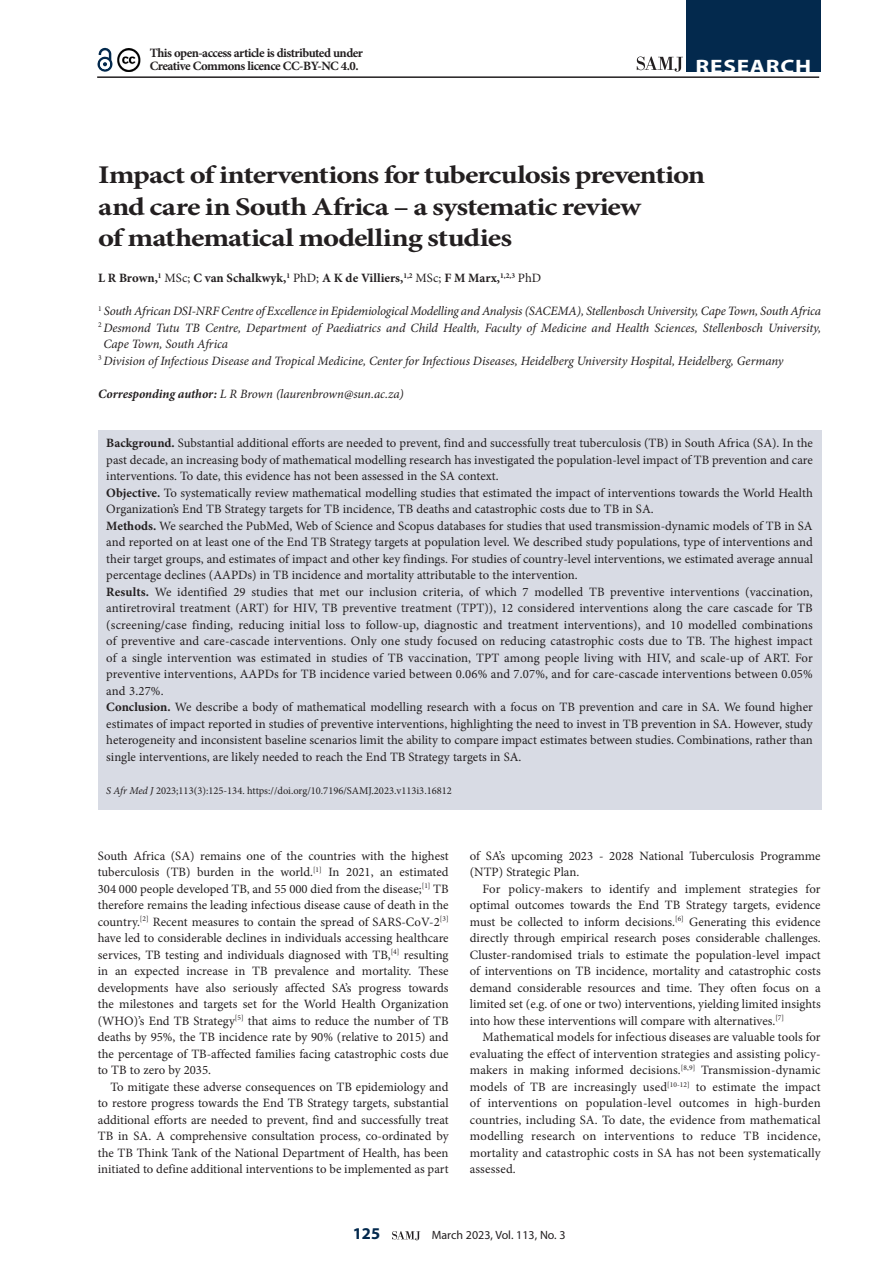
<style>
.page{position:relative;width:893px;height:1263px;background:#fff}
.page>*{position:absolute;margin:0;border:0;box-sizing:border-box;transform-origin:0 0}
.A_HEAD{font:700 25.5px/31.5px "Minion Pro";letter-spacing:-.03em;color:#231f20;scale:1.2 1}
.t1{font:700 19.5px "Myriad Pro";letter-spacing:.03em;color:#fff;scale:1.2 1}
.t2{font:700 16.5px "Myriad Pro";color:#03294d}
.BODY_TEXT_1ST_PARAGR{font:12.75px/16.5px "Minion Pro";color:#231f20;text-align:justify}
.BODY_TEXT_INDENT{font:12.75px/16.5px "Minion Pro";color:#231f20;text-align:justify}
.AUTHORS_DETAILS{font:italic 12.75px/16.5px "Minion Pro";letter-spacing:-.01em;color:#231f20}
.BODY_TEXT_1ST_PARAGR-2{font:700 12.75px/13.5px "Minion Pro";letter-spacing:-.04em;color:#231f20}
.AUTHORS_NAME{font:700 12.75px "Minion Pro";color:#231f20}
.CORRESPONDING_AUTHOR{font:italic 12.75px "Minion Pro";letter-spacing:-.015em;color:#231f20}
.t3{font:12px "Myriad Pro";color:#231f20}
.CITELINE{font:10.5px "Minion Pro";color:#231f20}
.s1{font-weight:400}
.s2{font-weight:700}
.s3{font-style:italic}
</style>
<div class="page">
<svg style="left:392px;top:1231px;width:28px;height:9px"></svg>
<hr style="left:97px;top:76px;width:722px;height:2px;background:#231f20">
<div style="left:686px;top:0;width:135px;height:72px;background:#03294d"></div>
<svg style="left:637px;top:57px;width:46px;height:15px"></svg>
<svg style="left:97px;top:47px;width:16px;height:25px"></svg>
<img style="left:117px;top:48px;width:24px;height:23px">
<div style="left:98px;top:431px;width:723px;height:379px;background:#d8dbe4"></div>
<p class="BODY_TEXT_1ST_PARAGR-2" style="left:150px;top:46px;width:215px">This open-access article is distributed under<br>Creative Commons licence CC-BY-NC 4.0.</p>
<h2 class="t1" style="left:696px;top:54px;width:98px">RESEARCH</h2>
<h1 class="A_HEAD" style="left:98px;top:159px;width:507px">Impact of interventions for tuberculosis prevention and care in South Africa – a systematic review<br>of mathematical modelling studies</h1>
<p class="AUTHORS_NAME" style="left:98px;top:269px;width:445px">L R Brown,<sup>1</sup> <span class="s1">MSc;</span> C van Schalkwyk,<sup>1</sup> <span class="s1">PhD;</span> A K de Villiers,<sup>1,2</sup> <span class="s1">MSc;</span> F M Marx,<sup>1,2,3</sup> <span class="s1">PhD</span></p>
<p class="AUTHORS_DETAILS" style="left:98px;top:303px;width:724px"><sup>1</sup> South African DSI-NRF Centre of Excellence in Epidemiological Modelling and Analysis (SACEMA), Stellenbosch University, Cape Town, South Africa</p>
<p class="AUTHORS_DETAILS" style="left:103px;top:319px;width:719px;text-indent:-5px"><sup>2</sup> Desmond Tutu TB Centre, Department of Paediatrics and Child Health, Faculty of Medicine and Health Sciences, Stellenbosch University,<br>Cape Town, South Africa</p>
<p class="AUTHORS_DETAILS" style="left:98px;top:352px;width:687px"><sup>3</sup> Division of Infectious Disease and Tropical Medicine, Center for Infectious Diseases, Heidelberg University Hospital, Heidelberg, Germany</p>
<p class="CORRESPONDING_AUTHOR" style="left:98px;top:385px;width:307px"><span class="s2">Corresponding author:</span> L R Brown (laurenbrown@sun.ac.za)</p>
<p class="BODY_TEXT_1ST_PARAGR" style="left:106px;top:435px;width:708px"><span class="s2">Background.</span> Substantial additional efforts are needed to prevent, find and successfully treat tuberculosis (TB) in South Africa (SA). In the past decade, an increasing body of mathematical modelling research has investigated the population-level impact of TB prevention and care interventions. To date, this evidence has not been assessed in the SA context.</p>
<p class="BODY_TEXT_1ST_PARAGR" style="left:106px;top:484px;width:708px"><span class="s2">Objective.</span> To systematically review mathematical modelling studies that estimated the impact of interventions towards the World Health<br>Organization’s End TB Strategy targets for TB incidence, TB deaths and catastrophic costs due to TB in SA.</p>
<p class="BODY_TEXT_1ST_PARAGR" style="left:106px;top:517px;width:708px"><span class="s2">Methods.</span> We searched the PubMed, Web of Science and Scopus databases for studies that used transmission-dynamic models of TB in SA and reported on at least one of the End TB Strategy targets at population level. We described study populations, type of interventions and their target groups, and estimates of impact and other key findings. For studies of country-level interventions, we estimated average annual percentage declines (AAPDs) in TB incidence and mortality attributable to the intervention.</p>
<p class="BODY_TEXT_1ST_PARAGR" style="left:106px;top:583px;width:708px"><span class="s2">Results.</span> We identified 29 studies that met our inclusion criteria, of which 7 modelled TB preventive interventions (vaccination, antiretroviral treatment (ART) for HIV, TB preventive treatment (TPT)), 12 considered interventions along the care cascade for TB (screening/case finding, reducing initial loss to follow-up, diagnostic and treatment interventions), and 10 modelled combinations of preventive and care-cascade interventions. Only one study focused on reducing catastrophic costs due to TB. The highest impact of a single intervention was estimated in studies of TB vaccination, TPT among people living with HIV, and scale-up of ART. For preventive interventions, AAPDs for TB incidence varied between 0.06% and 7.07%, and for care-cascade interventions between 0.05% and 3.27%.</p>
<p class="BODY_TEXT_1ST_PARAGR" style="left:106px;top:699px;width:708px"><span class="s2">Conclusion.</span> We describe a body of mathematical modelling research with a focus on TB prevention and care in SA. We found higher estimates of impact reported in studies of preventive interventions, highlighting the need to invest in TB prevention in SA. However, study heterogeneity and inconsistent baseline scenarios limit the ability to compare impact estimates between studies. Combinations, rather than single interventions, are likely needed to reach the End TB Strategy targets in SA.</p>
<p class="CITELINE" style="left:106px;top:783px;width:347px"><span class="s3">S Afr Med J</span> 2023;113(3):125-134. https://doi.org/10.7196/SAMJ.2023.v113i3.16812</p>
<p class="BODY_TEXT_1ST_PARAGR" style="left:98px;top:847px;width:352px">South Africa (SA) remains one of the countries with the highest tuberculosis (TB) burden in the world.<sup>[1]</sup> In 2021, an estimated 304 000 people developed TB, and 55 000 died from the disease;<sup>[1]</sup> TB therefore remains the leading infectious disease cause of death in the country.<sup>[2]</sup> Recent measures to contain the spread of SARS-CoV-2<sup>[3] </sup>have led to considerable declines in individuals accessing healthcare services, TB testing and individuals diagnosed with TB,<sup>[4]</sup> resulting in an expected increase in TB prevalence and mortality. These developments have also seriously affected SA’s progress towards the milestones and targets set for the World Health Organization (WHO)’s End TB Strategy<sup>[5]</sup> that aims to reduce the number of TB deaths by 95%, the TB incidence rate by 90% (relative to 2015) and the percentage of TB-affected families facing catastrophic costs due to TB to zero by 2035.</p>
<p class="BODY_TEXT_INDENT" style="left:98px;top:1078px;width:352px;text-indent:13px">To mitigate these adverse consequences on TB epidemiology and to restore progress towards the End TB Strategy targets, substantial additional efforts are needed to prevent, find and successfully treat TB in SA. A comprehensive consultation process, co-ordinated by the TB Think Tank of the National Department of Health, has been initiated to define additional interventions to be implemented as part</p>
<p class="BODY_TEXT_INDENT" style="left:470px;top:847px;width:352px">of SA’s upcoming 2023 <span class="s3">-</span> 2028 National Tuberculosis Programme (NTP) Strategic Plan.</p>
<p class="BODY_TEXT_INDENT" style="left:470px;top:880px;width:352px;text-indent:13px">For policy-makers to identify and implement strategies for optimal outcomes towards the End TB Strategy targets, evidence must be collected to inform decisions.<sup>[6]</sup> Generating this evidence directly through empirical research poses considerable challenges.<br>Cluster-randomised trials to estimate the population-level impact of interventions on TB incidence, mortality and catastrophic costs demand considerable resources and time. They often focus on a limited set (e.g. of one or two) interventions, yielding limited insights into how these interventions will compare with alternatives.<sup>[7]</sup></p>
<p class="BODY_TEXT_INDENT" style="left:470px;top:1029px;width:352px;text-indent:13px">Mathematical models for infectious diseases are valuable tools for evaluating the effect of intervention strategies and assisting policy&shy;makers in making informed decisions.<sup>[8,9]</sup> Transmission-dynamic models of TB are increasingly used<sup>[10-12]</sup> to estimate the impact of interventions on population-level outcomes in high-burden countries, including SA. To date, the evidence from mathematical modelling research on interventions to reduce TB incidence, mortality and catastrophic costs in SA has not been systematically assessed.</p>
<p class="t2" style="left:353px;top:1223px;width:29px">125</p>
<p class="t3" style="left:432px;top:1228px;width:135px">March 2023, Vol. 113, No. 3</p>
</div>
